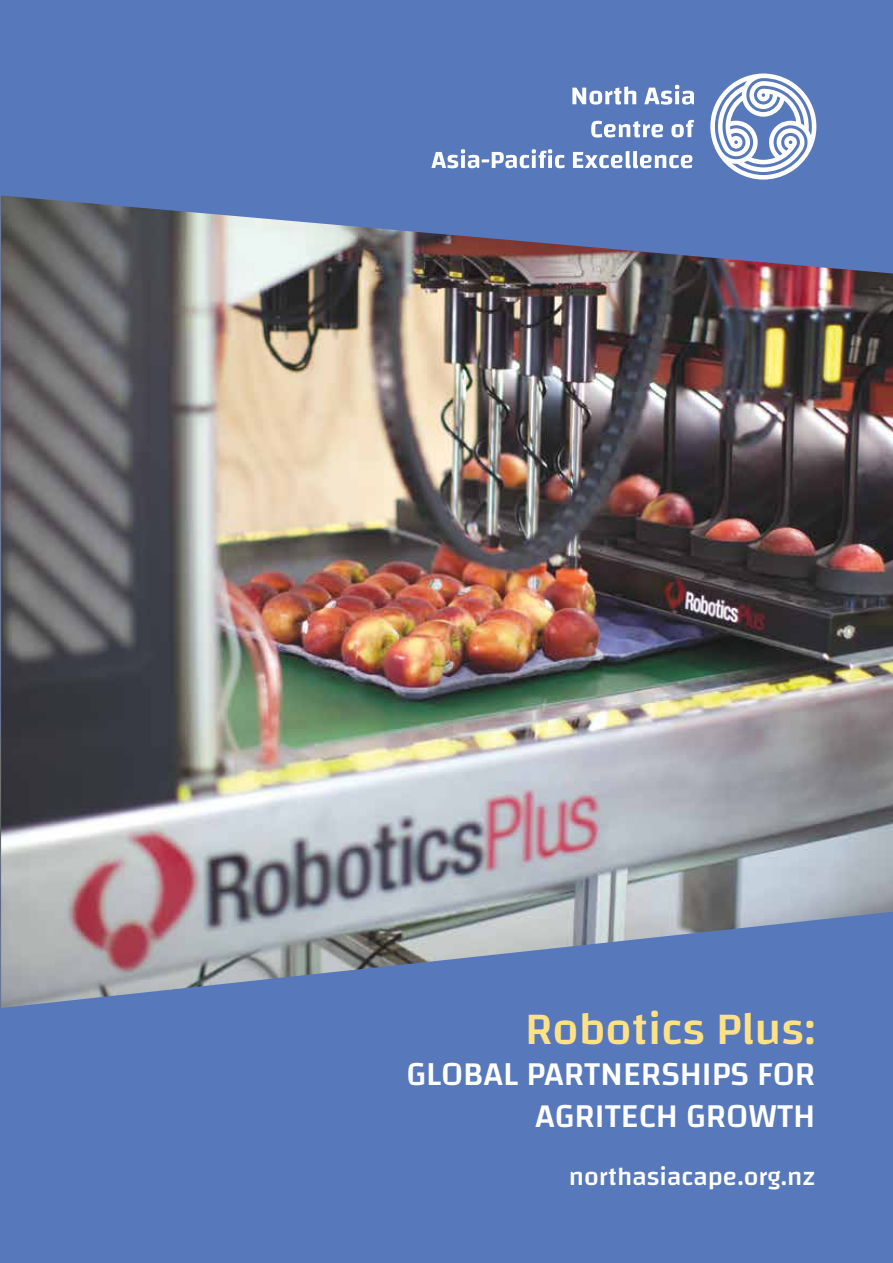
<style>
.page{position:relative;width:893px;height:1263px;background:#5778bb}
.page>*{position:absolute;margin:0;border:0;box-sizing:border-box;transform-origin:0 0}
.t1{font:500 46.5px "Changa";color:#ffe185}
.t2{font:500 34.5px/41.4px "Changa";color:#fff;text-align:right}
.t3{font:500 26.25px "Changa";color:#fff}
</style>
<div class="page">
<img style="left:0;top:195px;width:1px;height:813px">
<img style="left:1px;top:196px;width:892px;height:812px">
<svg style="left:572px;top:87px;width:64px;height:18px"></svg>
<svg style="left:644px;top:85px;width:50px;height:20px"></svg>
<svg style="left:591px;top:121px;width:72px;height:17px"></svg>
<svg style="left:671px;top:120px;width:23px;height:17px"></svg>
<svg style="left:431px;top:149px;width:134px;height:19px"></svg>
<svg style="left:573px;top:151px;width:119px;height:17px"></svg>
<svg style="left:710px;top:74px;width:107px;height:106px"></svg>
<h1 class="t1" style="left:525px;top:1000px;width:292px">Robotics Plus:</h1>
<p class="t2" style="left:406px;top:1053px;width:410px">GLOBAL PARTNERSHIPS FOR<br>AGRITECH GROWTH</p>
<p class="t3" style="left:569px;top:1161px;width:248px">northasiacape.org.nz</p>
</div>
